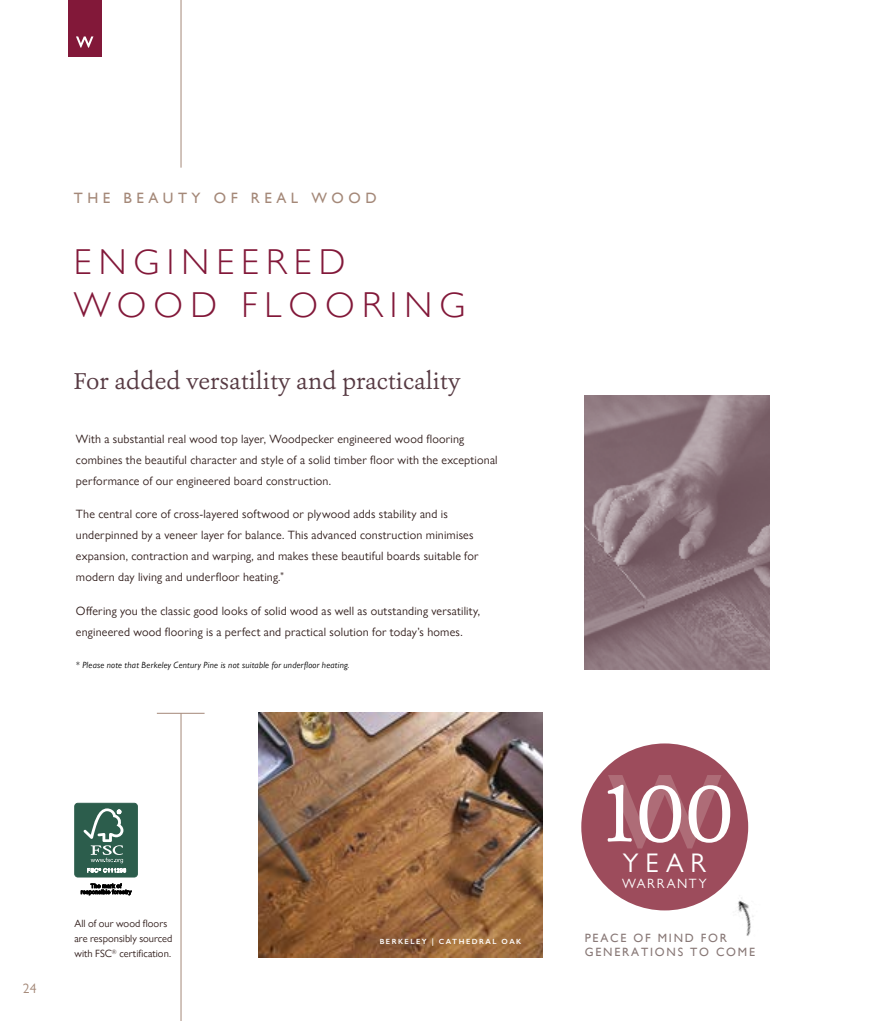
<style>
.page{position:relative;width:893px;height:1021px;background:#fff}
.page>*{position:absolute;margin:0;border:0;box-sizing:border-box;transform-origin:0 0}
.t1{font:88.65px "Ashbury";color:#fff}
.t2{font:300 36px/43.2px "Gill Sans";letter-spacing:.2em;color:#821839}
.t3{font:26.85px "Gill Sans Nova";color:#fff}
.t4{font:24px "Ashbury";color:#573a43}
.t5{font:15px "Gill Sans";letter-spacing:.3em;color:#a48878}
.t6{font:13.5px "Gill Sans Nova";color:#a48878}
.t7{font:13.35px "Gill Sans Nova";letter-spacing:.12em;color:#fff}
.t8{font:12px/21px "Gill Sans Nova";letter-spacing:.015em;color:#311e1c}
.t9{font:12px/14.4px "Gill Sans";letter-spacing:.15em;color:#897977}
.t10{font:10.5px/15px "Gill Sans Nova";color:#311e1c}
.t11{font:italic 9px "Gill Sans Nova";letter-spacing:.02em;color:#000}
.t12{font:600 7.5px "Gill Sans";letter-spacing:.2em;color:#fff}
</style>
<div class="page">
<hr style="left:181px;top:0;width:1px;height:168px;background:#a48878">
<hr style="left:181px;top:713px;width:1px;height:307px;background:#a48878">
<hr style="left:157px;top:713px;width:48px;height:1px;background:#a48878">
<img style="left:585px;top:395px;width:184px;height:274px">
<div style="left:75px;top:803px;width:62px;height:74px;background:#2c5d4c;border-radius:3px"></div>
<div style="left:74px;top:803px;width:64px;height:74px;border:1px solid #2c5d4c;border-radius:3px"></div>
<svg style="left:83px;top:808px;width:43px;height:64px"></svg>
<svg style="left:81px;top:883px;width:51px;height:12px"></svg>
<div style="left:581px;top:743px;width:167px;height:167px;background:#9d4c5c;border-radius:50%"></div>
<img style="left:713px;top:890px;width:41px;height:46px">
<svg style="left:608px;top:775px;width:113px;height:73px"></svg>
<img style="left:259px;top:713px;width:283px;height:244px">
<div style="left:68px;top:0;width:33px;height:56px;background:#821839"></div>
<svg style="left:76px;top:36px;width:17px;height:12px"></svg>
<p class="t5" style="left:74px;top:189px;width:304px">THE BEAUTY OF REAL WOOD</p>
<h2 class="t2" style="left:74px;top:239px;width:393px">ENGINEERED<br>WOOD FLOORING</h2>
<h3 class="t4" style="left:74px;top:365px;width:388px">For added versatility and practicality</h3>
<p class="t8" style="left:76px;top:428px;width:423px">With a substantial real wood top layer, Woodpecker engineered wood flooring combines the beautiful character and style of a solid timber floor with the exceptional performance of our engineered board construction.</p>
<p class="t8" style="left:76px;top:503px;width:404px">The central core of cross-layered softwood or plywood adds stability and is underpinned by a veneer layer for balance. This advanced construction minimises expansion, contraction and warping, and makes these beautiful boards suitable for modern day living and underfloor heating.<sup>*</sup></p>
<p class="t8" style="left:76px;top:600px;width:406px">Offering you the classic good looks of solid wood as well as outstanding versatility, engineered wood flooring is a perfect and practical solution for today’s homes.</p>
<p class="t11" style="left:76px;top:659px;width:275px">* Please note that Berkeley Century Pine is not suitable for underfloor heating.</p>
<p class="t6" style="left:23px;top:979px;width:15px">24</p>
<p class="t10" style="left:74px;top:916px;width:100px">All of our wood floors are responsibly sourced with FSC<sup>®</sup> certification.</p>
<p class="t12" style="left:380px;top:937px;width:143px">BERKELEY | CATHEDRAL OAK</p>
<h1 class="t1" style="left:595px;top:755px;width:140px">100</h1>
<h3 class="t3" style="left:623px;top:846px;width:85px">YEAR</h3>
<p class="t7" style="left:622px;top:875px;width:86px">WARRANTY</p>
<p class="t9" style="left:585px;top:930px;width:172px">PEACE OF MIND FOR<br>GENERATIONS TO COME</p>
</div>
